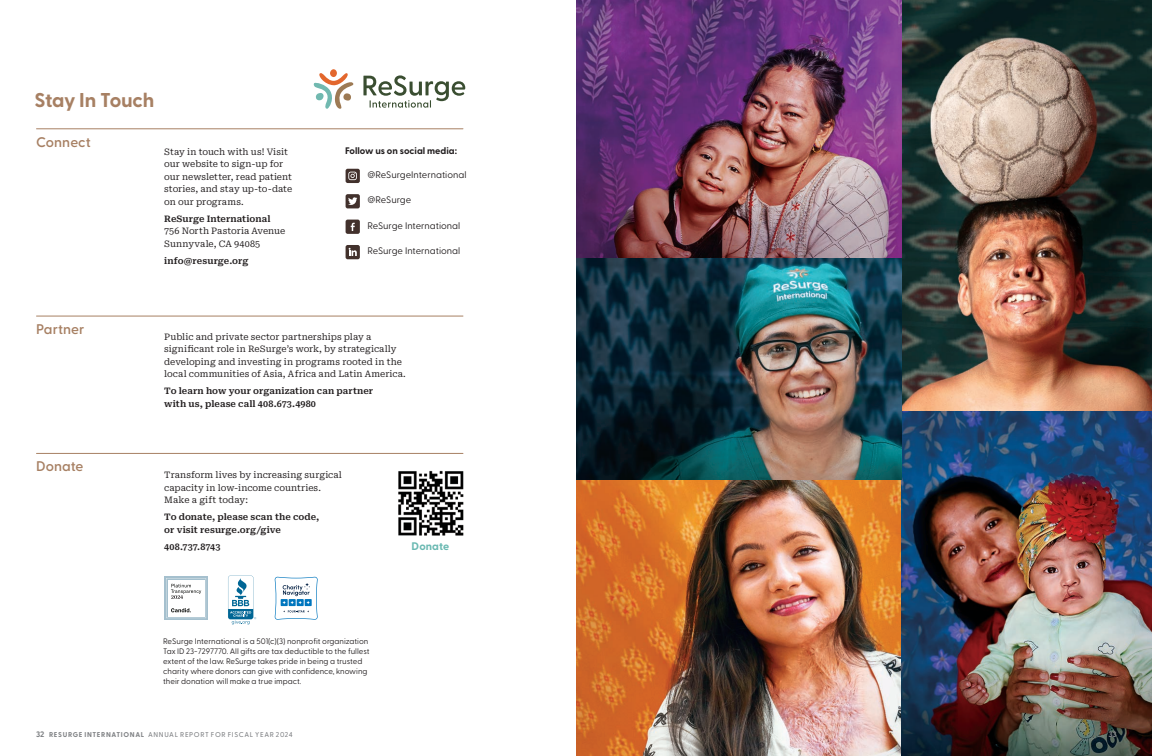
<style>
.page{position:relative;width:1152px;height:756px;background:#fff}
.page>*{position:absolute;margin:0;border:0;box-sizing:border-box;transform-origin:0 0}
.SECTION_TITLE{font:700 20px "Greycliff CF";letter-spacing:-.015em;color:#a78063}
.Category_Titles{font:600 14px "Greycliff CF";letter-spacing:.005em;color:#a78063}
.t1{font:700 11px "Greycliff CF";letter-spacing:.01em;color:#6ab9b2}
.t2{font:9.5px "Greycliff CF";color:#231f20}
.t3{font:700 9.5px "Greycliff CF";color:#231f20}
.P1_Serif{font:9px/12.5px "Roboto Serif";color:#231f20}
.P1_Serif-2{font:600 9px/12.5px "Roboto Serif";letter-spacing:.005em;color:#231f20}
.t4{font:8px/10px "Greycliff CF";color:#231f20}
.t5{font:700 8px "Greycliff CF";color:#808285}
.t6{font:500 7px "Greycliff CF";letter-spacing:.08em;color:#808285}
.s1{font-weight:600}
.s2{font-weight:700;font-size:8px}
.s3{font-weight:700}
</style>
<div class="page">
<img style="left:398px;top:470px;width:66px;height:66px">
<hr style="left:36px;top:453px;width:427px;height:1px;background:#a78063">
<hr style="left:36px;top:316px;width:427px;height:1px;background:#a78063">
<div style="left:164px;top:576px;width:44px;height:44px;background:#a5c0ce"></div>
<svg style="left:166px;top:578px;width:40px;height:40px;background:#e4e7e9"></svg>
<svg style="left:228px;top:576px;width:28px;height:48px"></svg>
<svg style="left:275px;top:577px;width:43px;height:43px"></svg>
<div style="left:346px;top:245px;width:14px;height:14px;background:#42312c;border-radius:2px"></div>
<svg style="left:349px;top:248px;width:8px;height:8px"></svg>
<div style="left:346px;top:220px;width:14px;height:14px;background:#42312c;border-radius:2px"></div>
<svg style="left:351px;top:223px;width:4px;height:8px"></svg>
<svg style="left:346px;top:169px;width:14px;height:14px"></svg>
<svg style="left:348px;top:172px;width:9px;height:8px"></svg>
<div style="left:346px;top:194px;width:14px;height:14px;background:#42312c;border-radius:2px"></div>
<svg style="left:348px;top:197px;width:9px;height:8px"></svg>
<hr style="left:36px;top:128px;width:427px;height:1px;background:#a78063">
<svg style="left:314px;top:71px;width:40px;height:38px"></svg>
<svg style="left:363px;top:75px;width:102px;height:33px"></svg>
<img style="left:576px;top:0;width:576px;height:756px">
<p class="SECTION_TITLE" style="left:35px;top:85px;width:121px">Stay In Touch</p>
<p class="Category_Titles" style="left:36px;top:131px;width:56px">Connect</p>
<p class="P1_Serif" style="left:164px;top:144px;width:129px">Stay in touch with us! Visit our website to sign-up for our newsletter, read patient stories, and stay up-to-date on our programs.</p>
<p class="P1_Serif" style="left:164px;top:211px;width:123px"><span class="s1">ReSurge International<br></span>756 North Pastoria Avenue<br>Sunnyvale, CA 94085</p>
<p class="P1_Serif-2" style="left:164px;top:253px;width:86px">info@resurge.org</p>
<p class="t3" style="left:345px;top:143px;width:114px">Follow us on social media:</p>
<p class="t2" style="left:368px;top:167px;width:101px">@ReSurgeInternational</p>
<p class="t2" style="left:368px;top:193px;width:45px">@ReSurge</p>
<p class="t2" style="left:368px;top:218px;width:94px">ReSurge International</p>
<p class="t2" style="left:368px;top:244px;width:94px">ReSurge International</p>
<p class="Category_Titles" style="left:36px;top:318px;width:50px">Partner</p>
<p class="Category_Titles" style="left:36px;top:456px;width:49px">Donate</p>
<p class="P1_Serif" style="left:164px;top:330px;width:243px">Public and private sector partnerships play a significant role in ReSurge’s work, by strategically developing and investing in programs rooted in the local communities of Asia, Africa and Latin America.</p>
<p class="P1_Serif-2" style="left:164px;top:384px;width:211px">To learn how your organization can partner with us, please call 408.673.4980</p>
<p class="P1_Serif" style="left:164px;top:468px;width:179px">Transform lives by increasing surgical capacity in low-income countries.<br>Make a gift today:</p>
<p class="P1_Serif-2" style="left:164px;top:510px;width:157px">To donate, please scan the code, or visit resurge.org/give</p>
<p class="P1_Serif-2" style="left:164px;top:540px;width:58px">408.737.8743</p>
<p class="t1" style="left:412px;top:538px;width:39px">Donate</p>
<p class="t4" style="left:163px;top:636px;width:208px">ReSurge International is a 501(c)(3) nonprofit organization Tax ID 23-7297770. All gifts are tax deductible to the fullest extent of the law. ReSurge takes pride in being a trusted charity where donors can give with confidence, knowing their donation will make a true impact.</p>
<p class="t6" style="left:36px;top:730px;width:258px"><span class="s2">32</span> <span class="s3">RESURGE INTERNATIONAL</span> ANNUAL REPORT FOR FISCAL YEAR 2024</p>
<p class="t5" style="left:1109px;top:728px;width:10px">33</p>
</div>
